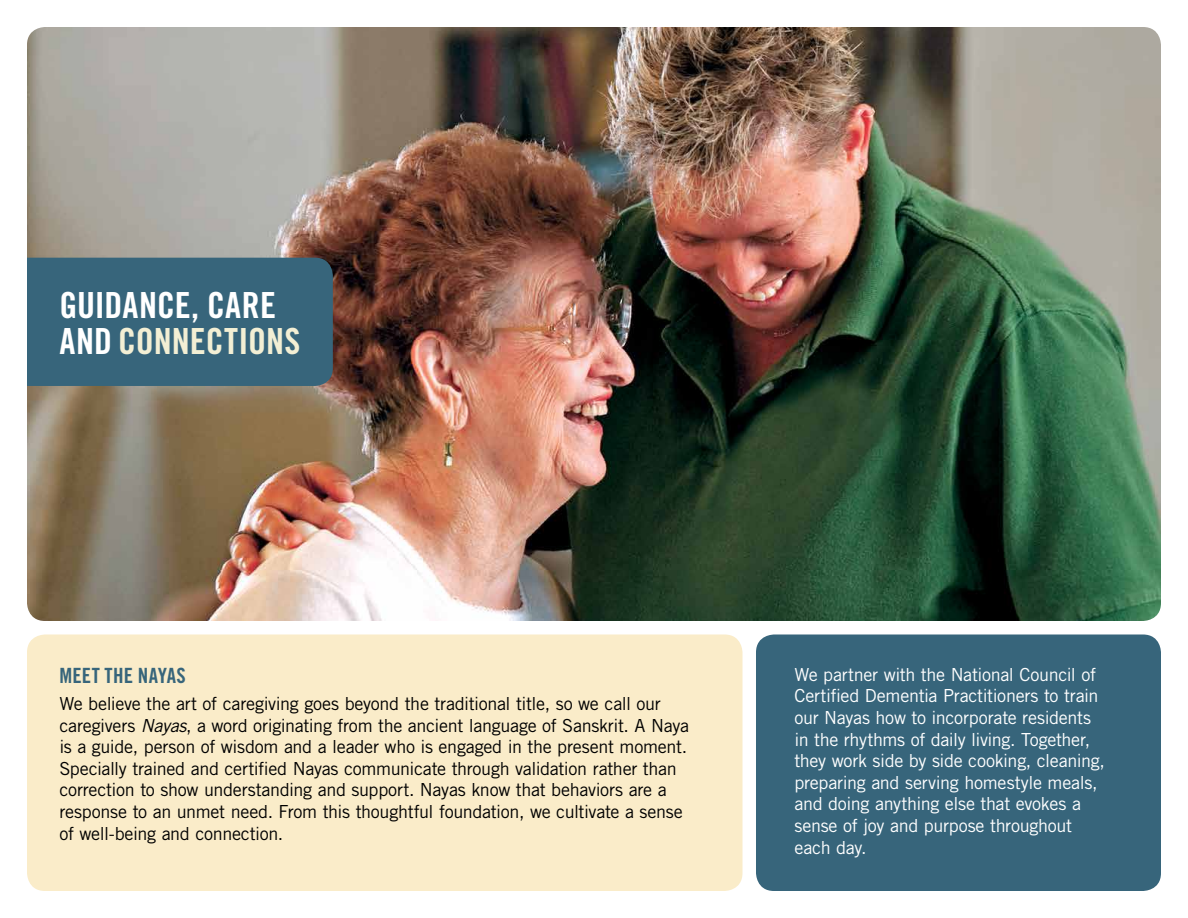
<style>
.page{position:relative;width:1188px;height:918px;background:#fff}
.page>*{position:absolute;margin:0;border:0;box-sizing:border-box;transform-origin:0 0}
.t1{font:36px/36px "Trade Gothic Bold Cond Twenty";color:#fff}
.t2{font:21px "Trade Gothic Bold Cond Twenty";letter-spacing:.01em;color:#37657b}
.t3{font:18px/21.6px "Trade Gothic";letter-spacing:-.02em;color:#000}
.t4{font:18px/21.6px "Trade Gothic";letter-spacing:-.015em;color:#fff}
.s1{color:#f3efd4}
.s2{font-style:italic}
</style>
<div class="page">
<img style="left:27px;top:27px;width:1134px;height:594px">
<div style="left:756px;top:634px;width:405px;height:257px;background:#37657b;border-radius:18px"></div>
<div style="left:27px;top:635px;width:715px;height:256px;background:#faecc9;border-radius:18px"></div>
<div style="left:27px;top:258px;width:306px;height:128px;background:#37657b"></div>
<h1 class="t1" style="left:59px;top:286px;width:243px">GUIDANCE, CARE<br>AND <span class="s1">CONNECTIONS</span></h1>
<p class="t2" style="left:59px;top:663px;width:128px">MEET THE NAYAS</p>
<p class="t3" style="left:59px;top:693px;width:631px">We believe the art of caregiving goes beyond the traditional title, so we call our caregivers <span class="s2">Nayas</span>, a word originating from the ancient language of Sanskrit. A Naya is a guide, person of wisdom and a leader who is engaged in the present moment.<br>Specially trained and certified Nayas communicate through validation rather than correction to show understanding and support. Nayas know that behaviors are a response to an unmet need. From this thoughtful foundation, we cultivate a sense of well-being and connection.</p>
<p class="t4" style="left:794px;top:663px;width:312px">We partner with the National Council of Certified Dementia Practitioners to train our Nayas how to incorporate residents in the rhythms of daily living. Together, they work side by side cooking, cleaning, preparing and serving homestyle meals, and doing anything else that evokes a sense of joy and purpose throughout each day.</p>
</div>
